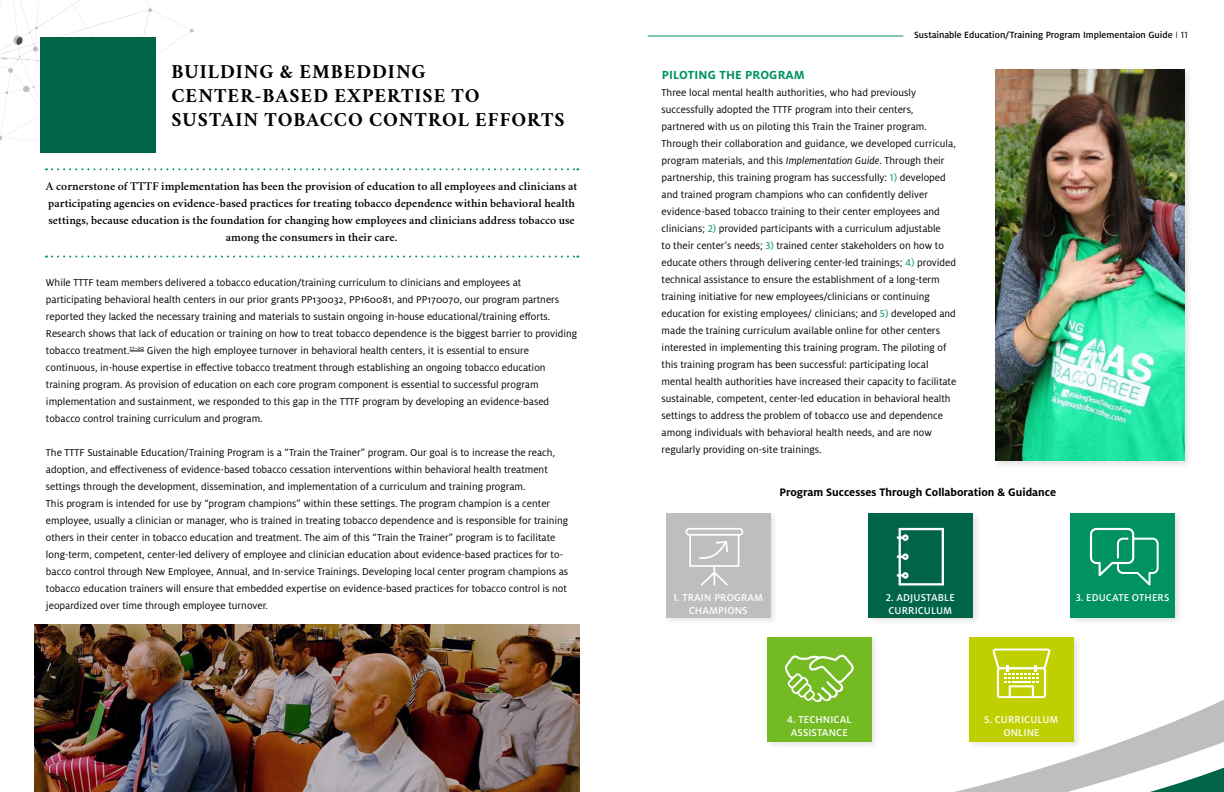
<style>
.page{position:relative;width:1224px;height:792px;background:#fff}
.page>*{position:absolute;margin:0;border:0;box-sizing:border-box;transform-origin:0 0}
.t1{font:700 20px/24px "Crimson";letter-spacing:.05em;color:#000}
.t2{font:700 13px "Milo OT";letter-spacing:.01em;color:#00935f}
.t3{font:600 12px/17px "Crimson";color:#000;text-align:center}
.t4{font:700 12px "Milo OT";color:#000}
.t5{font:11px/17px "Milo OT";color:#000}
.t6{font:500 11px/13.2px "Milo OT";letter-spacing:.01em;color:#fff;text-align:center}
.t7{font:500 10px "Milo OT";color:#000}
.s1{font-weight:300}
.s2{font-weight:400}
.s3{font-style:italic}
.s4{color:#00935f}
</style>
<div class="page">
<hr style="left:648px;top:36px;width:255px;height:1px;background:#00935f">
<svg style="left:1150px;top:707px;width:74px;height:24px;fill:#bcbec0"></svg>
<svg style="left:955px;top:731px;width:269px;height:61px"></svg>
<svg style="left:130px;top:351px;width:14px;height:1px"></svg>
<svg style="left:46px;top:256px;width:532px;height:2px"></svg>
<svg style="left:0;top:0;width:578px;height:171px"></svg>
<div style="left:40px;top:37px;width:115px;height:115px;background:#006548"></div>
<img style="left:34px;top:625px;width:546px;height:167px">
<div style="left:992px;top:66px;width:201px;height:403px;background:#000;opacity:.11"></div>
<img style="left:995px;top:69px;width:190px;height:392px">
<div style="left:663px;top:510px;width:116px;height:116px;background:#000;opacity:.11"></div>
<div style="left:666px;top:513px;width:104px;height:104px;background:#bcbec0"></div>
<div style="left:764px;top:634px;width:116px;height:116px;background:#000;opacity:.11"></div>
<div style="left:767px;top:637px;width:105px;height:104px;background:#74bb23"></div>
<div style="left:866px;top:510px;width:116px;height:116px;background:#000;opacity:.11"></div>
<div style="left:868px;top:513px;width:105px;height:104px;background:#006548"></div>
<div style="left:967px;top:634px;width:116px;height:116px;background:#000;opacity:.11"></div>
<div style="left:969px;top:637px;width:105px;height:104px;background:#c0cf00"></div>
<div style="left:1068px;top:510px;width:116px;height:116px;background:#000;opacity:.11"></div>
<div style="left:1070px;top:513px;width:105px;height:104px;background:#00935f"></div>
<svg style="left:685px;top:528px;width:58px;height:58px"></svg>
<svg style="left:1090px;top:528px;width:69px;height:58px"></svg>
<svg style="left:785px;top:654px;width:69px;height:48px"></svg>
<svg style="left:897px;top:528px;width:47px;height:58px"></svg>
<svg style="left:993px;top:649px;width:57px;height:49px"></svg>
<h1 class="t1" style="left:171px;top:59px;width:395px">BUILDING &amp; EMBEDDING<br>CENTER-BASED EXPERTISE TO<br>SUSTAIN TOBACCO CONTROL EFFORTS</h1>
<p class="t3" style="left:46px;top:177px;width:533px">A cornerstone of TTTF implementation has been the provision of education to all employees and clinicians at participating agencies on evidence-based practices for treating tobacco dependence within behavioral health settings, because education is the foundation for changing how employees and clinicians address tobacco use among the consumers in their care.</p>
<p class="t5" style="left:46px;top:274px;width:533px">While TTTF team members delivered a tobacco education/training curriculum to clinicians and employees at participating behavioral health centers in our prior grants PP130032, PP160081, and PP170070, our program partners reported they lacked the necessary training and materials to sustain ongoing in-house educational/training efforts.<br>Research shows that lack of education or training on how to treat tobacco dependence is the biggest barrier to providing tobacco treatment.<sup>17–20</sup> Given the high employee turnover in behavioral health centers, it is essential to ensure continuous, in-house expertise in effective tobacco treatment through establishing an ongoing tobacco education training program. As provision of education on each core program component is essential to successful program implementation and sustainment, we responded to this gap in the TTTF program by developing an evidence-based tobacco control training curriculum and program.</p>
<p class="t5" style="left:46px;top:444px;width:524px">The TTTF Sustainable Education/Training Program is a “Train the Trainer” program. Our goal is to increase the reach, adoption, and effectiveness of evidence-based tobacco cessation interventions within behavioral health treatment settings through the development, dissemination, and implementation of a curriculum and training program.<br>This program is intended for use by “program champions” within these settings. The program champion is a center employee, usually a clinician or manager, who is trained in treating tobacco dependence and is responsible for training others in their center in tobacco education and treatment. The aim of this “Train the Trainer” program is to facilitate long-term, competent, center-led delivery of employee and clinician education about evidence-based practices for to&shy;bacco control through New Employee, Annual, and In-service Trainings. Developing local center program champions as tobacco education trainers will ensure that embedded expertise on evidence-based practices for tobacco control is not jeopardized over time through employee turnover.</p>
<p class="t7" style="left:914px;top:30px;width:275px">Sustainable Education/Training Program Implementaion Guide <span class="s1">I</span> <span class="s2">11</span></p>
<p class="t2" style="left:662px;top:68px;width:145px">PILOTING THE PROGRAM</p>
<p class="t5" style="left:662px;top:85px;width:296px">Three local mental health authorities, who had previously successfully adopted the TTTF program into their centers, partnered with us on piloting this Train the Trainer program.<br>Through their collaboration and guidance, we developed curricula, program materials, and this <span class="s3">Implementation Guide</span>. Through their partnership, this training program has successfully: <span class="s4">1)</span> developed and trained program champions who can confidently deliver evidence-based tobacco training to their center employees and clinicians; <span class="s4">2)</span> provided participants with a curriculum adjustable<br>to their center’s needs; <span class="s4">3)</span> trained center stakeholders on how to educate others through delivering center-led trainings; <span class="s4">4)</span> provided technical assistance to ensure the establishment of a long-term training initiative for new employees/clinicians or continuing education for existing employees/ clinicians; and <span class="s4">5)</span> developed and made the training curriculum available online for other centers interested in implementing this training program. The piloting of this training program has been successful: participating local mental health authorities have increased their capacity to facilitate sustainable, competent, center-led education in behavioral health settings to address the problem of tobacco use and dependence among individuals with behavioral health needs, and are now regularly providing on-site trainings.</p>
<p class="t4" style="left:780px;top:486px;width:278px">Program Successes Through Collaboration &amp; Guidance</p>
<p class="t6" style="left:673px;top:591px;width:92px">1. TRAIN PROGRAM<br>CHAMPIONS</p>
<p class="t6" style="left:886px;top:591px;width:70px;text-align:left">2. ADJUSTABLE<br>CURRICULUM</p>
<p class="t6" style="left:1076px;top:591px;width:95px">3. EDUCATE OTHERS</p>
<p class="t6" style="left:787px;top:713px;width:66px">4. TECHNICAL<br>ASSISTANCE</p>
<p class="t6" style="left:984px;top:713px;width:76px">5. CURRICULUM<br>ONLINE</p>
</div>
